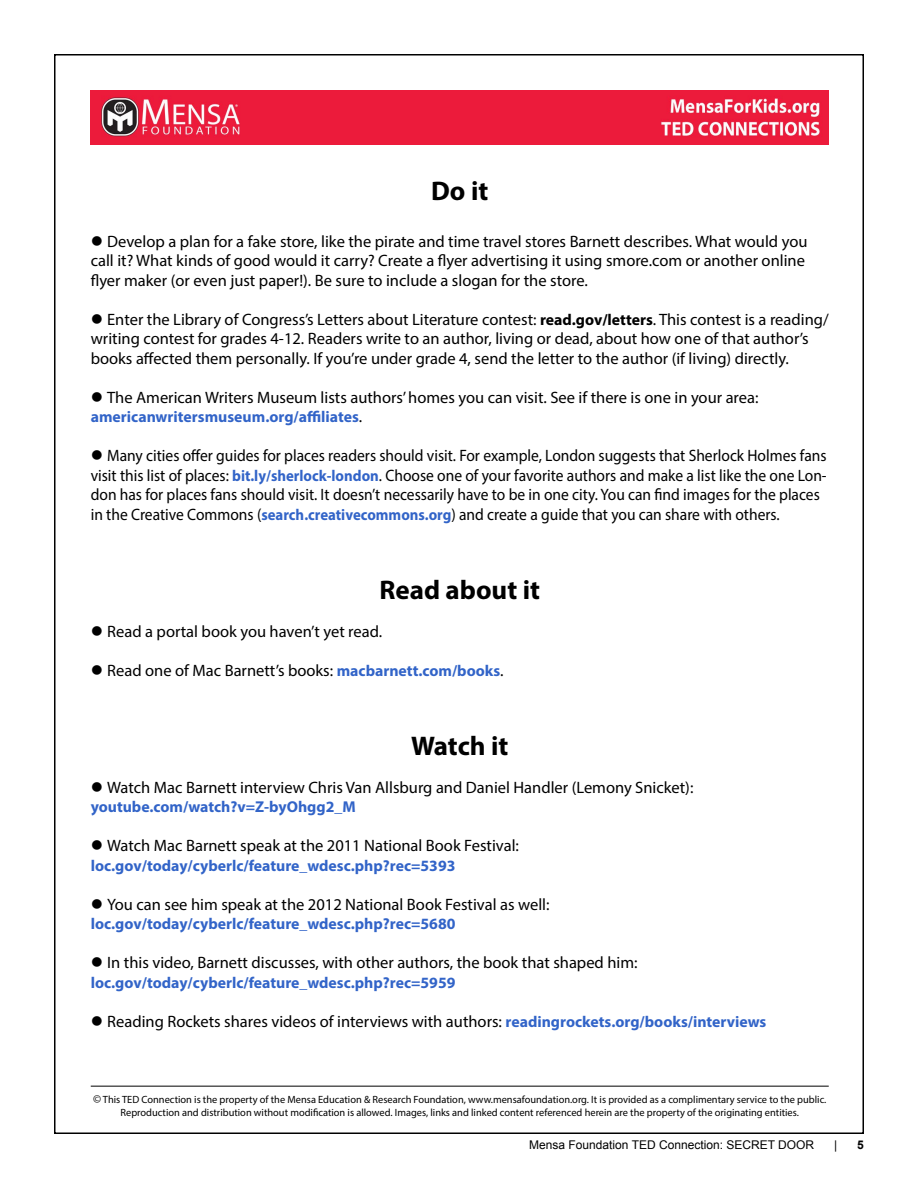
<style>
.page{position:relative;width:918px;height:1188px;background:#fff}
.page>*{position:absolute;margin:0;border:0;box-sizing:border-box;transform-origin:0 0}
.t1{font:700 27px "Myriad Pro";color:#000}
.t2{font:16.5px/19.5px "Myriad Pro";color:#000}
.t3{font:16.5px/19.5px "Myriad Pro";color:#000;scale:.94 1}
.t4{font:700 15.75px "Myriad Pro";color:#3264c8}
.t5{font:12px "Arial";color:#000}
.t6{font:700 12px "Arial";color:#000}
.t7{font:10.5px/13.5px "Myriad Pro";color:#000;text-align:center}
.s1{font-weight:700;font-size:15.75px}
.s2{font-weight:400;font-size:16.5px;color:#000}
.s3{font-weight:700;font-size:15.75px;color:#3264c8}
.s4{font-size:12px}
</style>
<div class="page">
<hr style="left:91px;top:1086px;width:738px;height:1px;background:#000">
<img style="left:91px;top:91px;width:738px;height:54px">
<h1 class="t1" style="left:431px;top:174px;width:59px">Do it</h1>
<p class="t2" style="left:91px;top:231px;width:718px">● Develop a plan for a fake store, like the pirate and time travel stores Barnett describes. What would you call it? What kinds of good would it carry? Create a flyer advertising it using smore.com or another online flyer maker (or even just paper!). Be sure to include a slogan for the store.</p>
<p class="t2" style="left:91px;top:309px;width:740px">● Enter the Library of Congress’s Letters about Literature contest: <span class="s1">read.gov/letters</span>. This contest is a reading/ writing contest for grades 4-12. Readers write to an author, living or dead, about how one of that author’s books affected them personally. If you’re under grade 4, send the letter to the author (if living) directly.</p>
<p class="t2" style="left:91px;top:387px;width:669px">● The American Writers Museum lists authors’ homes you can visit. See if there is one in your area:</p>
<p class="t4" style="left:91px;top:407px;width:273px">americanwritersmuseum.org/affiliates<span class="s2">.</span></p>
<p class="t3" style="left:91px;top:446px;width:784px">● Many cities offer guides for places readers should visit. For example, London suggests that Sherlock Holmes fans visit this list of places: <span class="s3">bit.ly/sherlock-london</span>. Choose one of your favorite authors and make a list like the one Lon&shy;don has for places fans should visit. It doesn’t necessarily have to be in one city. You can find images for the places in the Creative Commons (<span class="s3">search.creativecommons.org</span>) and create a guide that you can share with others.</p>
<h1 class="t1" style="left:379px;top:573px;width:162px">Read about it</h1>
<p class="t2" style="left:91px;top:621px;width:293px">● Read a portal book you haven’t yet read.</p>
<p class="t2" style="left:91px;top:660px;width:414px">● Read one of Mac Barnett’s books: <span class="s3">macbarnett.com/books</span>.</p>
<h1 class="t1" style="left:411px;top:728px;width:99px">Watch it</h1>
<p class="t2" style="left:91px;top:777px;width:604px">● Watch Mac Barnett interview Chris Van Allsburg and Daniel Handler (Lemony Snicket):</p>
<p class="t4" style="left:91px;top:797px;width:266px">youtube.com/watch?v=Z-byOhgg2_M</p>
<p class="t2" style="left:91px;top:836px;width:430px">● Watch Mac Barnett speak at the 2011 National Book Festival:</p>
<p class="t4" style="left:91px;top:855px;width:366px">loc.gov/today/cyberlc/feature_wdesc.php?rec=5393</p>
<p class="t2" style="left:91px;top:894px;width:460px">● You can see him speak at the 2012 National Book Festival as well:</p>
<p class="t4" style="left:91px;top:914px;width:366px">loc.gov/today/cyberlc/feature_wdesc.php?rec=5680</p>
<p class="t2" style="left:91px;top:953px;width:548px">● In this video, Barnett discusses, with other authors, the book that shaped him:</p>
<p class="t4" style="left:91px;top:972px;width:366px">loc.gov/today/cyberlc/feature_wdesc.php?rec=5959</p>
<p class="t2" style="left:91px;top:1011px;width:677px">● Reading Rockets shares videos of interviews with authors: <span class="s3">readingrockets.org/books/interviews</span></p>
<p class="t7" style="left:93px;top:1093px;width:735px"><span class="s4">©</span> This TED Connection is the property of the Mensa Education &amp; Research Foundation, www.mensafoundation.org. It is provided as a complimentary service to the public.<br>Reproduction and distribution without modification is allowed. Images, links and linked content referenced herein are the property of the originating entities.</p>
<p class="t5" style="left:529px;top:1136px;width:287px">Mensa Foundation TED Connection: SECRET DOOR</p>
<p class="t5" style="left:834px;top:1136px;width:5px">|</p>
<p class="t6" style="left:857px;top:1136px;width:8px">5</p>
</div>
